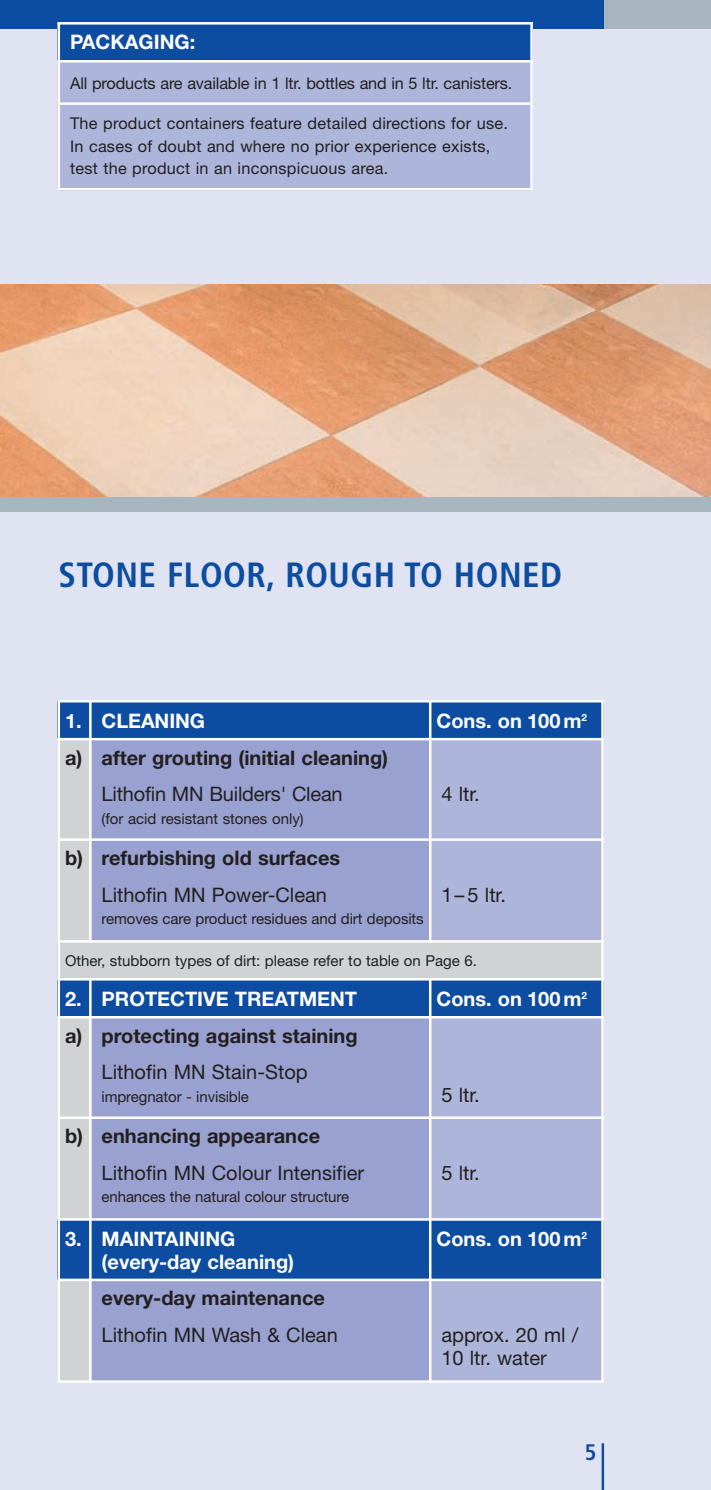
<style>
.page{position:relative;width:711px;height:1490px;background:#fff}
.page>*{position:absolute;margin:0;border:0;box-sizing:border-box;transform-origin:0 0}
.t1{font:700 condensed 35px "Frutiger";letter-spacing:.015em;color:#0d4da1}
.t2{font:700 condensed 22.5px "Frutiger";color:#0d4da1}
.t3{font:20px/22.5px "Helvetica Neue";color:#231f20}
.t4{font:700 20px "Helvetica Neue";color:#231f20}
.t5{font:700 20px/22.5px "Helvetica Neue";color:#fff}
.t6{font:16.25px/22.5px "Helvetica Neue";letter-spacing:.015em;color:#231f20}
.t7{font:16.25px "Helvetica Neue";letter-spacing:-.01em;color:#231f20}
.t8{font:15px "Helvetica Neue";letter-spacing:-.01em;color:#231f20}
</style>
<div class="page">
<hr style="left:0;top:0;width:1px;height:1490px;background:#e0e4f2">
<div style="left:1px;top:0;width:709px;height:1490px;background:#e0e4f2"></div>
<hr style="left:601px;top:1443px;width:3px;height:47px;background:#0d4da1">
<div style="left:603px;top:0;width:107px;height:29px;background:#a7b6be"></div>
<div style="left:0;top:0;width:603px;height:29px;background:#0d4da1"></div>
<div style="left:57px;top:700px;width:33px;height:39px;background:#0d4da1"></div>
<div style="left:90px;top:700px;width:340px;height:39px;background:#0d4da1"></div>
<div style="left:430px;top:700px;width:173px;height:39px;background:#0d4da1"></div>
<div style="left:57px;top:739px;width:33px;height:101px;background:#d1d2d4"></div>
<div style="left:90px;top:739px;width:340px;height:101px;background:#99a1d0"></div>
<div style="left:430px;top:739px;width:173px;height:101px;background:#aeb5db"></div>
<div style="left:57px;top:840px;width:33px;height:101px;background:#d1d2d4"></div>
<div style="left:90px;top:840px;width:340px;height:101px;background:#99a1d0"></div>
<div style="left:430px;top:840px;width:173px;height:101px;background:#aeb5db"></div>
<div style="left:57px;top:941px;width:545px;height:38px;background:#d1d2d4"></div>
<div style="left:57px;top:979px;width:33px;height:38px;background:#0d4da1"></div>
<div style="left:90px;top:979px;width:340px;height:38px;background:#0d4da1"></div>
<div style="left:430px;top:979px;width:173px;height:38px;background:#0d4da1"></div>
<div style="left:57px;top:1017px;width:33px;height:101px;background:#d1d2d4"></div>
<div style="left:90px;top:1017px;width:340px;height:101px;background:#99a1d0"></div>
<div style="left:430px;top:1017px;width:173px;height:101px;background:#aeb5db"></div>
<div style="left:57px;top:1118px;width:33px;height:101px;background:#d1d2d4"></div>
<div style="left:90px;top:1118px;width:340px;height:101px;background:#99a1d0"></div>
<div style="left:430px;top:1118px;width:173px;height:101px;background:#aeb5db"></div>
<div style="left:57px;top:1219px;width:33px;height:61px;background:#0d4da1"></div>
<div style="left:90px;top:1219px;width:340px;height:61px;background:#0d4da1"></div>
<div style="left:430px;top:1219px;width:173px;height:61px;background:#0d4da1"></div>
<div style="left:57px;top:1280px;width:33px;height:103px;background:#d1d2d4"></div>
<div style="left:90px;top:1280px;width:340px;height:103px;background:#99a1d0"></div>
<div style="left:430px;top:1280px;width:173px;height:103px;background:#aeb5db"></div>
<hr style="left:57px;top:700px;width:3px;height:683px;background:#fff">
<hr style="left:89px;top:700px;width:3px;height:243px;background:#fff">
<hr style="left:89px;top:978px;width:3px;height:405px;background:#fff">
<hr style="left:429px;top:700px;width:2px;height:243px;background:#fff">
<hr style="left:429px;top:978px;width:2px;height:405px;background:#fff">
<hr style="left:601px;top:700px;width:2px;height:683px;background:#fff">
<hr style="left:57px;top:700px;width:546px;height:2px;background:#fff">
<hr style="left:57px;top:738px;width:546px;height:2px;background:#fff">
<hr style="left:57px;top:838px;width:546px;height:3px;background:#fff">
<hr style="left:57px;top:940px;width:546px;height:3px;background:#fff">
<hr style="left:57px;top:978px;width:546px;height:2px;background:#fff">
<hr style="left:57px;top:1016px;width:546px;height:2px;background:#fff">
<hr style="left:57px;top:1116px;width:546px;height:3px;background:#fff">
<hr style="left:57px;top:1218px;width:546px;height:3px;background:#fff">
<hr style="left:57px;top:1278px;width:546px;height:3px;background:#fff">
<hr style="left:57px;top:1380px;width:546px;height:3px;background:#fff">
<img style="left:0;top:284px;width:710px;height:213px">
<div style="left:0;top:497px;width:710px;height:14px;background:#a7b6be"></div>
<div style="left:57px;top:22px;width:475px;height:39px;background:#0d4da1"></div>
<div style="left:57px;top:61px;width:475px;height:129px;background:#aeb5db"></div>
<hr style="left:57px;top:22px;width:3px;height:168px;background:#fff">
<hr style="left:530px;top:22px;width:2px;height:168px;background:#fff">
<hr style="left:57px;top:22px;width:475px;height:3px;background:#fff">
<hr style="left:57px;top:60px;width:475px;height:3px;background:#fff">
<hr style="left:57px;top:188px;width:475px;height:2px;background:#fff">
<hr style="left:60px;top:102px;width:470px;height:3px;background:#fff">
<h3 class="t5" style="left:70px;top:32px;width:127px">PACKAGING:</h3>
<p class="t7" style="left:70px;top:77px;width:443px">All products are available in 1 ltr. bottles and in 5 ltr. canisters.</p>
<p class="t6" style="left:70px;top:114px;width:439px">The product containers feature detailed directions for use.<br>In cases of doubt and where no prior experience exists, test the product in an inconspicuous area.</p>
<h1 class="t1" style="left:58px;top:561px;width:505px">STONE FLOOR, ROUGH TO HONED</h1>
<h3 class="t5" style="left:65px;top:711px;width:141px">1. CLEANING</h3>
<h3 class="t5" style="left:436px;top:711px;width:152px">Cons. on 100m<sup>2</sup></h3>
<h3 class="t4" style="left:65px;top:750px;width:324px">a) after grouting (initial cleaning)</h3>
<h3 class="t3" style="left:102px;top:785px;width:242px">Lithofin MN Builders' Clean</h3>
<p class="t8" style="left:102px;top:813px;width:203px">(for acid resistant stones only)</p>
<h3 class="t3" style="left:441px;top:785px;width:40px">4 ltr.</h3>
<h3 class="t4" style="left:65px;top:851px;width:276px">b) refurbishing old surfaces</h3>
<h3 class="t3" style="left:102px;top:885px;width:227px">Lithofin MN Power-Clean</h3>
<p class="t8" style="left:102px;top:914px;width:323px">removes care product residues and dirt deposits</p>
<h3 class="t3" style="left:441px;top:885px;width:66px">1– 5 ltr.</h3>
<p class="t8" style="left:65px;top:955px;width:413px">Other, stubborn types of dirt: please refer to table on Page 6.</p>
<h3 class="t5" style="left:65px;top:989px;width:293px">2. PROTECTIVE TREATMENT</h3>
<h3 class="t5" style="left:436px;top:989px;width:152px">Cons. on 100m<sup>2</sup></h3>
<h3 class="t4" style="left:65px;top:1028px;width:294px">a) protecting against staining</h3>
<h3 class="t3" style="left:102px;top:1063px;width:207px">Lithofin MN Stain-Stop</h3>
<p class="t8" style="left:102px;top:1091px;width:149px">impregnator - invisible</p>
<h3 class="t3" style="left:441px;top:1085px;width:40px">5 ltr.</h3>
<h3 class="t4" style="left:65px;top:1129px;width:256px">b) enhancing appearance</h3>
<h3 class="t3" style="left:102px;top:1163px;width:264px">Lithofin MN Colour Intensifier</h3>
<p class="t8" style="left:102px;top:1192px;width:249px">enhances the natural colour structure</p>
<h3 class="t3" style="left:441px;top:1163px;width:40px">5 ltr.</h3>
<h3 class="t5" style="left:102px;top:1230px;width:194px;text-indent:-37px">3. MAINTAINING (every-day cleaning)</h3>
<h3 class="t5" style="left:436px;top:1230px;width:152px">Cons. on 100m<sup>2</sup></h3>
<h3 class="t4" style="left:102px;top:1291px;width:225px">every-day maintenance</h3>
<h3 class="t3" style="left:102px;top:1326px;width:237px">Lithofin MN Wash &amp; Clean</h3>
<h3 class="t3" style="left:441px;top:1326px;width:138px">approx. 20 ml /<br>10 ltr. water</h3>
<h2 class="t2" style="left:584px;top:1443px;width:13px">5</h2>
</div>
